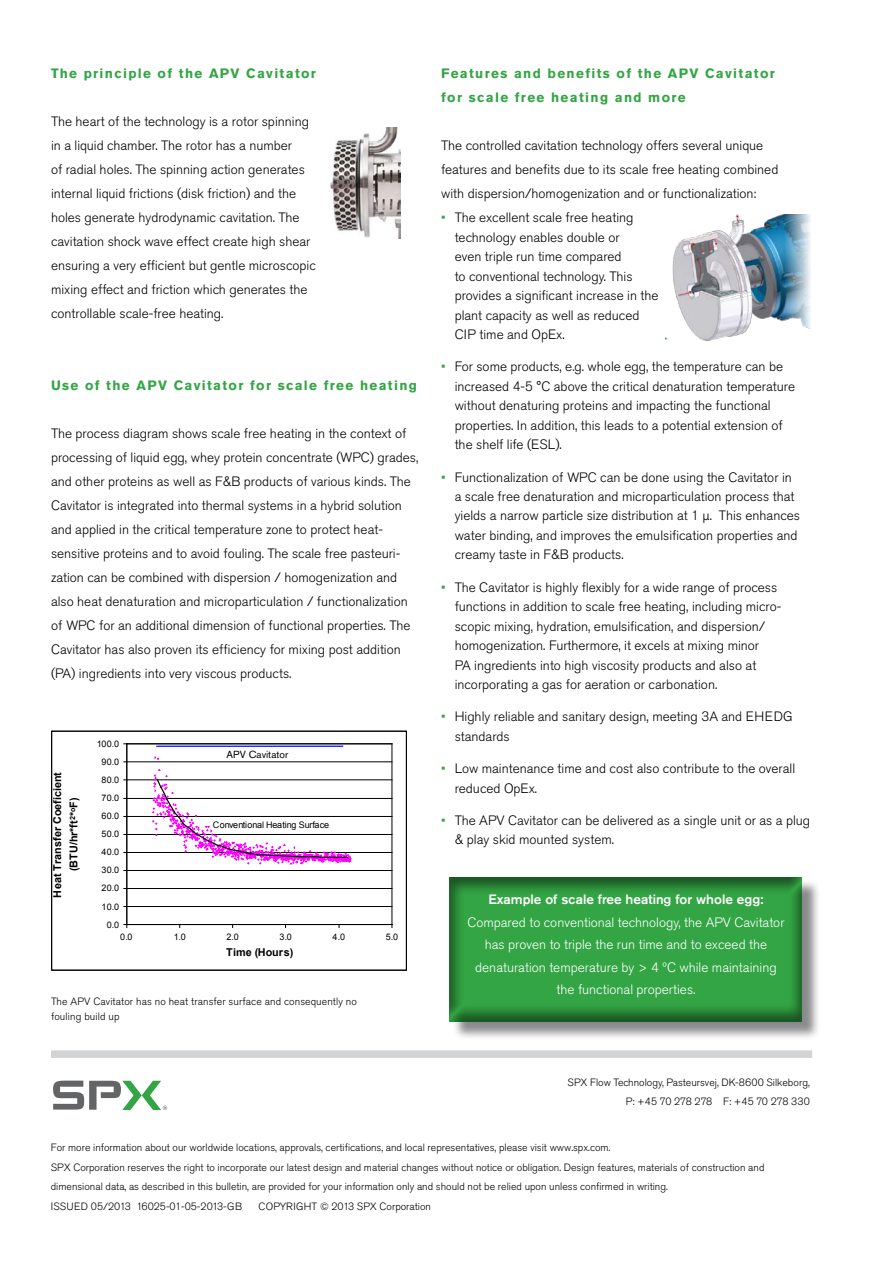
<style>
.page{position:relative;width:893px;height:1263px;background:#fff}
.page>*{position:absolute;margin:0;border:0;box-sizing:border-box;transform-origin:0 0}
.t1{font:300 13.5px/19.5px "Akzidenz Grotesk Pro";color:#000}
.t2{font:300 13.5px/22.5px "Akzidenz Grotesk Pro";color:#fff;text-align:center}
.t3{font:700 13.5px/24px "Akzidenz Grotesk Pro";letter-spacing:.1em;color:#33a544}
.t4{font:500 13.5px "Akzidenz Grotesk Pro";color:#fff}
.t5{font:700 10.8px/16.2px "Arial";color:#000;text-align:center}
.t6{font:300 10.5px/19.5px "Akzidenz Grotesk Pro";color:#000}
.t7{font:10.2px "Akzidenz Grotesk Pro";color:#000}
.t8{font:9px "Arial";letter-spacing:-.005em;color:#000}
.s1{color:#33a544}
</style>
<div class="page">
<img style="left:665px;top:214px;width:146px;height:128px">
<div style="left:51px;top:1050px;width:761px;height:8px;background:#d1d3d4"></div>
<svg style="left:53px;top:1080px;width:114px;height:30px"></svg>
<hr style="left:127px;top:906px;width:265px;height:1px;background:#000">
<hr style="left:127px;top:888px;width:265px;height:1px;background:#000">
<hr style="left:127px;top:870px;width:265px;height:1px;background:#000">
<hr style="left:127px;top:852px;width:265px;height:1px;background:#000">
<hr style="left:127px;top:834px;width:265px;height:1px;background:#000">
<hr style="left:127px;top:816px;width:265px;height:1px;background:#000">
<hr style="left:127px;top:798px;width:265px;height:1px;background:#000">
<hr style="left:127px;top:779px;width:265px;height:1px;background:#000">
<hr style="left:127px;top:761px;width:265px;height:1px;background:#000">
<hr style="left:127px;top:743px;width:265px;height:1px;background:#000">
<hr style="left:392px;top:744px;width:1px;height:180px;background:#000">
<hr style="left:127px;top:744px;width:1px;height:180px;background:#000">
<hr style="left:127px;top:924px;width:265px;height:1px;background:#000">
<svg style="left:154px;top:756px;width:6px;height:4px"></svg>
<div style="left:52px;top:731px;width:354px;height:239px;border:1px solid #000"></div>
<svg style="left:152px;top:769px;width:200px;height:96px"></svg>
<hr style="left:157px;top:746px;width:186px;height:1px;background:#00f">
<div style="left:452px;top:879px;width:369px;height:161px;background:#636466;opacity:.75"></div>
<div style="left:449px;top:877px;width:354px;height:145px;background:#000;opacity:.5"></div>
<img style="left:330px;top:128px;width:71px;height:111px">
<p class="t3" style="left:51px;top:61px;width:266px">The principle of the APV Cavitator</p>
<p class="t1" style="left:51px;top:109px;width:266px;line-height:24px">The heart of the technology is a rotor spinning in a liquid chamber. The rotor has a number<br>of radial holes. The spinning action generates internal liquid frictions (disk friction) and the holes generate hydrodynamic cavitation. The cavitation shock wave effect create high shear ensuring a very efficient but gentle microscopic mixing effect and friction which generates the controllable scale-free heating.</p>
<p class="t3" style="left:51px;top:373px;width:367px">Use of the APV Cavitator for scale free heating</p>
<p class="t1" style="left:51px;top:421px;width:369px;line-height:24px">The process diagram shows scale free heating in the context of processing of liquid egg, whey protein concentrate (WPC) grades, and other proteins as well as F&amp;B products of various kinds. The Cavitator is integrated into thermal systems in a hybrid solution and applied in the critical temperature zone to protect heat&shy;sensitive proteins and to avoid fouling. The scale free pasteuri&shy;zation can be combined with dispersion / homogenization and also heat denaturation and microparticulation / functionalization of WPC for an additional dimension of functional properties. The Cavitator has also proven its efficiency for mixing post addition (PA) ingredients into very viscous products.</p>
<p class="t5" style="left:50px;top:897px;width:127px;rotate:-90deg">Heat Transfer Coeficient (BTU/hr*ft<sup>2</sup>*<sup>o</sup>F)</p>
<p class="t8" style="left:97px;top:738px;width:24px">100.0</p>
<p class="t8" style="left:102px;top:756px;width:19px">90.0</p>
<p class="t8" style="left:102px;top:774px;width:19px">80.0</p>
<p class="t8" style="left:102px;top:792px;width:19px">70.0</p>
<p class="t8" style="left:102px;top:810px;width:19px">60.0</p>
<p class="t8" style="left:102px;top:828px;width:19px">50.0</p>
<p class="t8" style="left:102px;top:846px;width:19px">40.0</p>
<p class="t8" style="left:102px;top:864px;width:19px">30.0</p>
<p class="t8" style="left:102px;top:882px;width:19px">20.0</p>
<p class="t8" style="left:102px;top:900px;width:19px">10.0</p>
<p class="t8" style="left:107px;top:918px;width:14px">0.0</p>
<p class="t7" style="left:227px;top:747px;width:63px">APV Cavitator</p>
<p class="t8" style="left:213px;top:819px;width:118px">Conventional Heating Surface</p>
<p class="t8" style="left:120px;top:931px;width:14px">0.0</p>
<p class="t8" style="left:174px;top:931px;width:14px">1.0</p>
<p class="t8" style="left:227px;top:931px;width:14px">2.0</p>
<p class="t8" style="left:279px;top:931px;width:14px">3.0</p>
<p class="t8" style="left:332px;top:931px;width:14px">4.0</p>
<p class="t8" style="left:386px;top:931px;width:14px">5.0</p>
<p class="t5" style="left:226px;top:944px;width:69px">Time (Hours)</p>
<p class="t6" style="left:51px;top:993px;width:307px;line-height:15px">The APV Cavitator has no heat transfer surface and consequently no fouling build up</p>
<p class="t3" style="left:441px;top:61px;width:335px">Features and benefits of the APV Cavitator for scale free heating and more</p>
<p class="t1" style="left:441px;top:134px;width:339px;line-height:24px">The controlled cavitation technology offers several unique features and benefits due to its scale free heating combined with dispersion/homogenization and or functionalization:</p>
<p class="t1" style="left:455px;top:208px;width:205px;text-indent:-14px"><span class="s1">•</span> The excellent scale free heating technology enables double or<br>even triple run time compared<br>to conventional technology. This provides a significant increase in the plant capacity as well as reduced<br>CIP time and OpEx.</p>
<p class="t1" style="left:455px;top:357px;width:342px;text-indent:-14px"><span class="s1">•</span> For some products, e.g. whole egg, the temperature can be increased 4-5 °C above the critical denaturation temperature without denaturing proteins and impacting the functional properties. In addition, this leads to a potential extension of the shelf life (ESL).</p>
<p class="t1" style="left:455px;top:467px;width:347px;text-indent:-14px"><span class="s1">•</span> Functionalization of WPC can be done using the Cavitator in a scale free denaturation and microparticulation process that yields a narrow particle size distribution at 1 µ. This enhances water binding, and improves the emulsification properties and creamy taste in F&amp;B products.</p>
<p class="t1" style="left:455px;top:577px;width:328px;text-indent:-14px"><span class="s1">•</span> The Cavitator is highly flexibly for a wide range of process functions in addition to scale free heating, including micro&shy;scopic mixing, hydration, emulsification, and dispersion/ homogenization. Furthermore, it excels at mixing minor<br>PA ingredients into high viscosity products and also at incorporating a gas for aeration or carbonation.</p>
<p class="t1" style="left:455px;top:707px;width:340px;text-indent:-14px"><span class="s1">•</span> Highly reliable and sanitary design, meeting 3A and EHEDG standards</p>
<p class="t1" style="left:455px;top:759px;width:342px;text-indent:-14px"><span class="s1">•</span> Low maintenance time and cost also contribute to the overall reduced OpEx.</p>
<p class="t1" style="left:455px;top:810px;width:357px;text-indent:-14px"><span class="s1">•</span> The APV Cavitator can be delivered as a single unit or as a plug &amp; play skid mounted system.</p>
<p class="t4" style="left:488px;top:891px;width:277px">Example of scale free heating for whole egg:</p>
<p class="t2" style="left:467px;top:911px;width:319px">Compared to conventional technology, the APV Cavitator has proven to triple the run time and to exceed the denaturation temperature by &gt; 4 ºC while maintaining the functional properties.</p>
<p class="t6" style="left:567px;top:1072px;width:244px;text-align:right">SPX Flow Technology, Pasteursvej, DK-8600 Silkeborg,<br>P: +45 70 278 278 F: +45 70 278 330</p>
<p class="t6" style="left:51px;top:1138px;width:715px">For more information about our worldwide locations, approvals, certifications, and local representatives, please visit www.spx.com.<br>SPX Corporation reserves the right to incorporate our latest design and material changes without notice or obligation. Design features, materials of construction and dimensional data, as described in this bulletin, are provided for your information only and should not be relied upon unless confirmed in writing.<br>ISSUED 05/2013 16025-01-05-2013-GB</p>
<p class="t6" style="left:258px;top:1196px;width:174px">COPYRIGHT © 2013 SPX Corporation</p>
</div>
